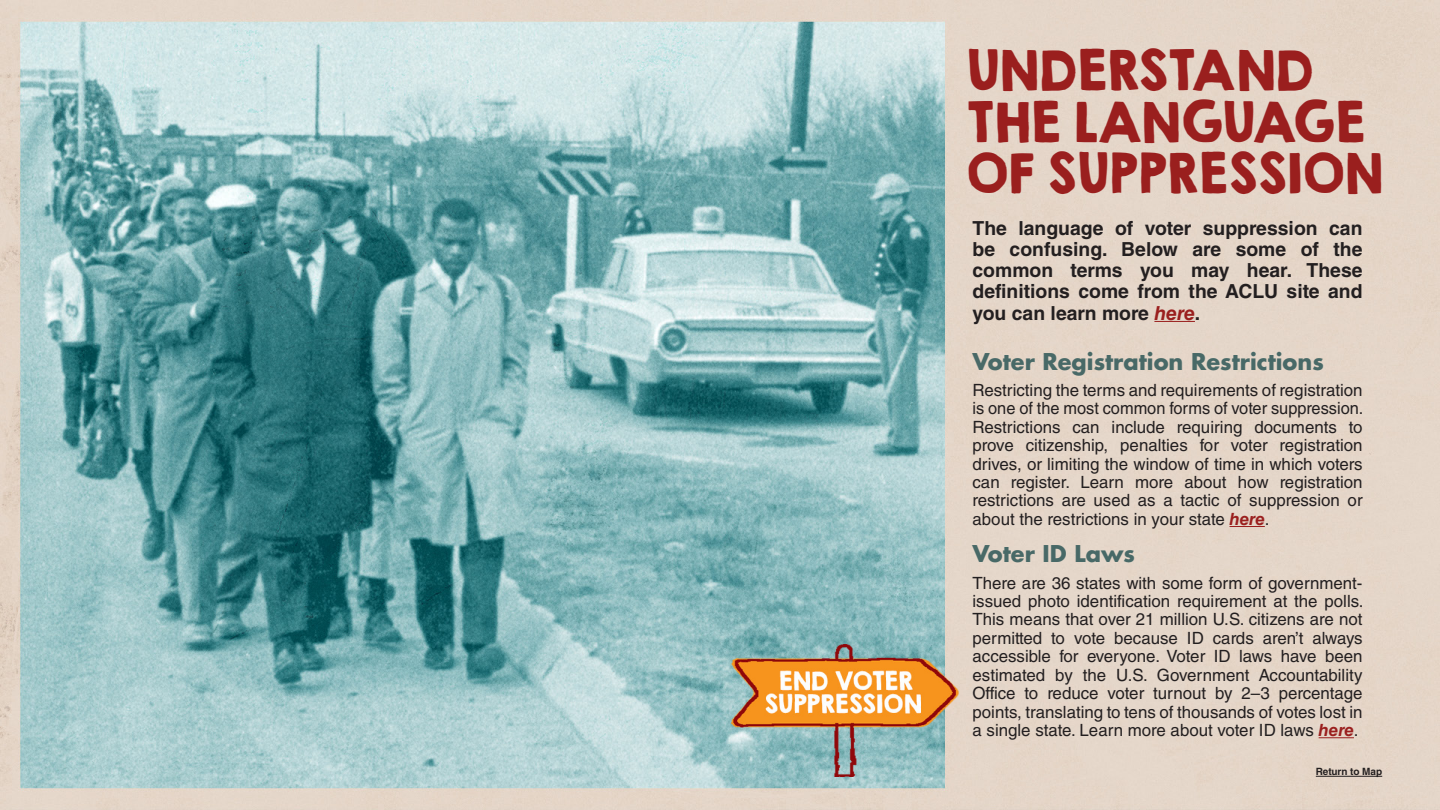
<style>
.page{position:relative;width:1440px;height:810px;background:#fff}
.page>*{position:absolute;margin:0;border:0;box-sizing:border-box;transform-origin:0 0}
.t1{font:50px "KGHAPPY Solid";letter-spacing:-.06em;color:#9a1f1e}
.t2{font:700 22.5px "Futura Std";color:#486967}
.t3{font:700 19.38px/21.2px "Helvetica LT Std";color:#231f20;text-align:justify}
.t4{font:16.88px/18.5px "Helvetica LT Std";color:#231f20;text-align:justify}
.t5{font:700 10px "Helvetica LT Std";letter-spacing:-.005em;color:#231f20}
.s1{font-style:italic;color:#9a1f1e}
.s2{font-weight:700;font-style:italic;color:#9a1f1e}
</style>
<div class="page">
<img style="left:0;top:0;width:1440px;height:810px">
<img style="left:731px;top:644px;width:227px;height:132px">
<hr style="left:1154px;top:321px;width:41px;height:1px;background:#9a1f1e">
<hr style="left:1230px;top:526px;width:35px;height:1px;background:#9a1f1e">
<hr style="left:1319px;top:737px;width:35px;height:1px;background:#9a1f1e">
<hr style="left:1316px;top:776px;width:66px;height:1px;background:#231f20">
<p class="t1" style="left:963px;top:32px;width:353px">UNDERSTAND</p>
<p class="t1" style="left:963px;top:83px;width:404px">THE LANGUAGE</p>
<p class="t1" style="left:963px;top:134px;width:422px">OF SUPPRESSION</p>
<p class="t3" style="left:973px;top:217px;width:392px">The language of voter suppression can be confusing. Below are some of the common terms you may hear. These definitions come from the ACLU site and you can learn more <span class="s1">here</span>.</p>
<p class="t2" style="left:973px;top:346px;width:353px">Voter Registration Restrictions</p>
<p class="t4" style="left:973px;top:381px;width:392px">Restricting the terms and requirements of registration is one of the most common forms of voter suppression.<br>Restrictions can include requiring documents to prove citizenship, penalties for voter registration drives, or limiting the window of time in which voters can register. Learn more about how registration restrictions are used as a tactic of suppression or about the restrictions in your state <span class="s2">here</span>.</p>
<p class="t2" style="left:973px;top:539px;width:164px">Voter ID Laws</p>
<p class="t4" style="left:973px;top:573px;width:393px">There are 36 states with some form of government&shy;issued photo identification requirement at the polls.<br>This means that over 21 million U.S. citizens are not permitted to vote because ID cards aren’t always accessible for everyone. Voter ID laws have been estimated by the U.S. Government Accountability Office to reduce voter turnout by 2–3 percentage points, translating to tens of thousands of votes lost in a single state. Learn more about voter ID laws <span class="s2">here</span>.</p>
<p class="t5" style="left:1316px;top:766px;width:68px">Return to Map</p>
</div>
